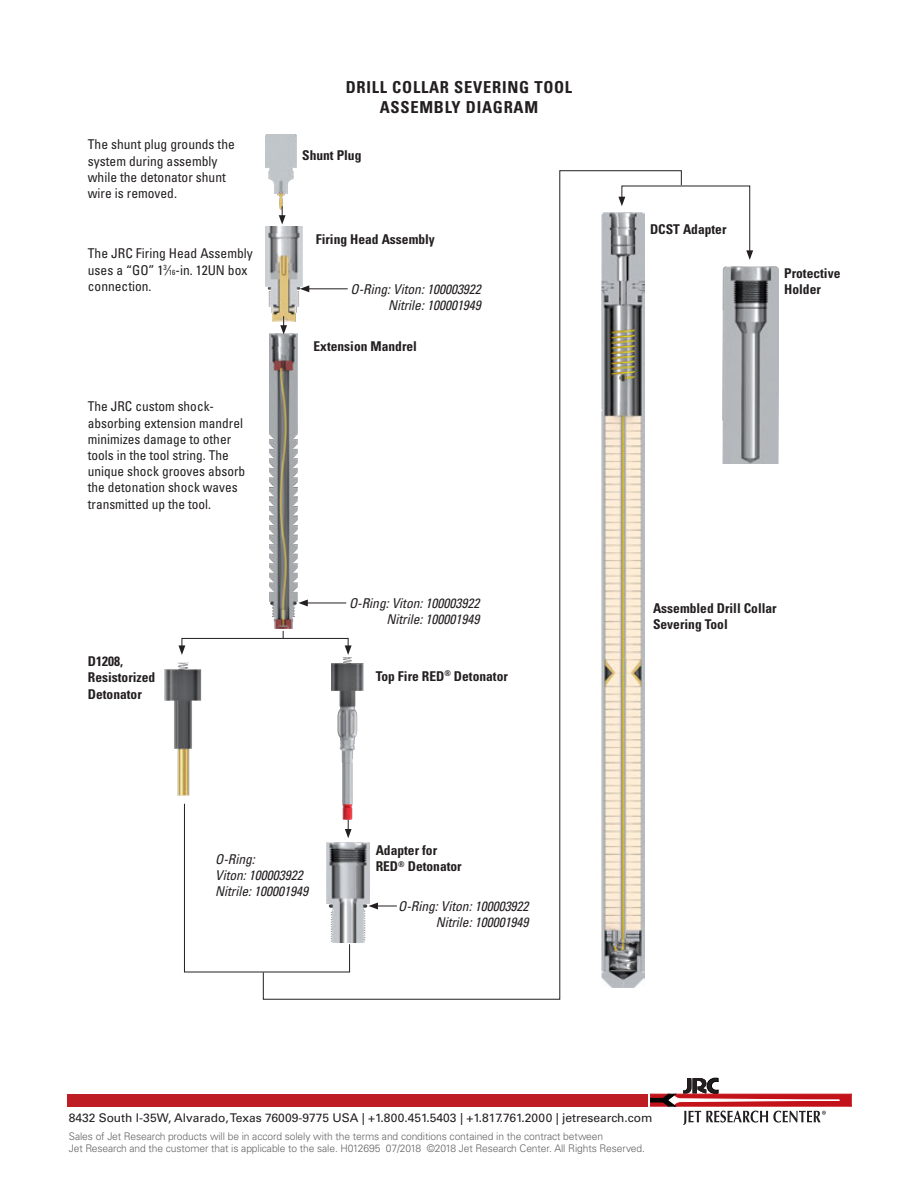
<style>
.page{position:relative;width:918px;height:1188px;background:#fff}
.page>*{position:absolute;margin:0;border:0;box-sizing:border-box;transform-origin:0 0}
.t1{font:700 condensed 16.5px/19.8px "Univers LT Std";letter-spacing:.045em;color:#231f20;text-align:center}
.t2{font:condensed 13.5px/16.2px "Univers LT Std";color:#231f20}
.t3{font:700 condensed 13.5px/16.2px "Univers LT Std";color:#231f20}
.t4{font:italic condensed 13.5px/16.2px "Univers LT Std";color:#231f20;text-align:right}
.t5{font:12px "Univers LT Std";color:#231f20}
.t6{font:300 10.5px/12.6px "Univers LT Std";letter-spacing:-.01em;color:#636366}
.s1{font-size:7.35px}
</style>
<div class="page">
<div style="left:67px;top:1094px;width:581px;height:12px;background:#be1e23"></div>
<svg style="left:650px;top:1078px;width:201px;height:47px"></svg>
<img style="left:266px;top:135px;width:30px;height:35px">
<div style="left:182px;top:638px;width:167px;height:10px;border:1px solid #231f20"></div>
<svg style="left:178px;top:645px;width:7px;height:10px"></svg>
<img style="left:722px;top:267px;width:56px;height:196px">
<svg style="left:184px;top:803px;width:79px;height:170px"></svg>
<svg style="left:682px;top:185px;width:71px;height:75px"></svg>
<svg style="left:263px;top:170px;width:419px;height:830px"></svg>
<img style="left:164px;top:663px;width:38px;height:133px">
<p class="t2" style="left:88px;top:136px;width:148px">The shunt plug grounds the system during assembly while the detonator shunt wire is removed.</p>
<p class="t2" style="left:88px;top:245px;width:166px">The JRC Firing Head Assembly uses a “GO” 1<sup>3</sup>⁄<span class="s1">16</span>-in. 12UN box connection.</p>
<p class="t2" style="left:88px;top:398px;width:159px">The JRC custom shock&shy;absorbing extension mandrel minimizes damage to other tools in the tool string. The unique shock grooves absorb the detonation shock waves transmitted up the tool.</p>
<p class="t3" style="left:88px;top:653px;width:69px">D1208,<br>Resistorized<br>Detonator</p>
<p class="t1" style="left:346px;top:77px;width:228px">DRILL COLLAR SEVERING TOOL<br>ASSEMBLY DIAGRAM</p>
<p class="t3" style="left:302px;top:147px;width:61px">Shunt Plug</p>
<p class="t3" style="left:316px;top:231px;width:121px">Firing Head Assembly</p>
<p class="t4" style="left:351px;top:281px;width:132px">O-Ring: Viton: 100003922<br>Nitrile: 100001949</p>
<p class="t3" style="left:314px;top:338px;width:105px">Extension Mandrel</p>
<p class="t4" style="left:349px;top:595px;width:132px">O-Ring: Viton: 100003922<br>Nitrile: 100001949</p>
<p class="t3" style="left:376px;top:668px;width:134px">Top Fire RED<sup>®</sup> Detonator</p>
<p class="t4" style="left:215px;top:851px;width:94px;text-align:left">O-Ring:<br>Viton: 100003922<br>Nitrile: 100001949</p>
<p class="t3" style="left:376px;top:842px;width:88px">Adapter for<br>RED<sup>®</sup> Detonator</p>
<p class="t4" style="left:398px;top:898px;width:132px">O-Ring: Viton: 100003922<br>Nitrile: 100001949</p>
<p class="t3" style="left:650px;top:221px;width:78px">DCST Adapter</p>
<p class="t3" style="left:784px;top:265px;width:58px">Protective<br>Holder</p>
<p class="t3" style="left:653px;top:600px;width:125px">Assembled Drill Collar<br>Severing Tool</p>
<p class="t5" style="left:69px;top:1110px;width:585px">8432 South I-35W, Alvarado, Texas 76009-9775 USA | +1.800.451.5403 | +1.817.761.2000 | jetresearch.com</p>
<p class="t6" style="left:69px;top:1130px;width:578px">Sales of Jet Research products will be in accord solely with the terms and conditions contained in the contract between<br>Jet Research and the customer that is applicable to the sale. H012695 07/2018 ©2018 Jet Research Center. All Rights Reserved.</p>
</div>
